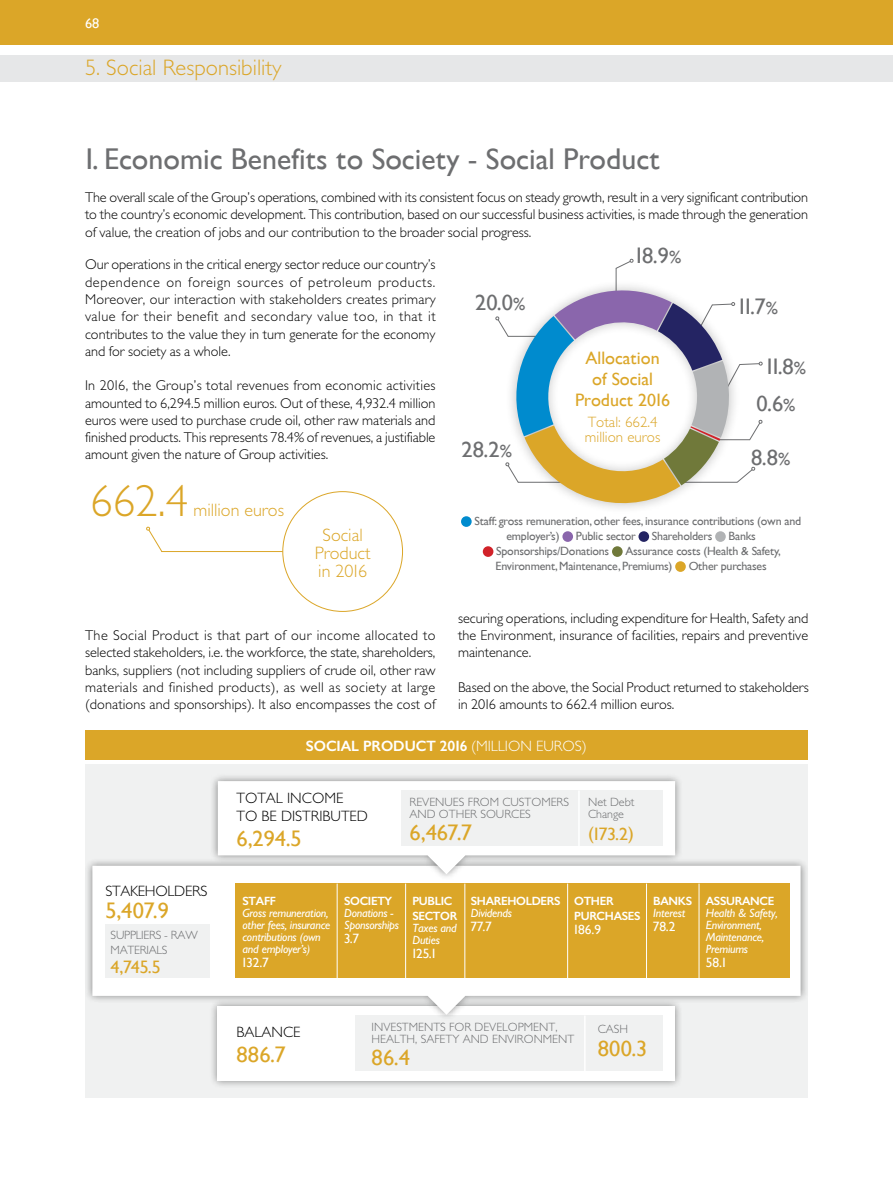
<style>
.page{position:relative;width:893px;height:1191px;background:#fff}
.page>*{position:absolute;margin:0;border:0;box-sizing:border-box;transform-origin:0 0}
.t1{font:300 45px "Gill Sans Hel";color:#dba628}
.t2{font:30px "Gill Sans Hel";color:#6d6e70}
.t3{font:22.5px "Gill Sans Hel";letter-spacing:.01em;color:#dba628}
.t4{font:22.5px "Gill Sans Hel";letter-spacing:-.01em;color:#6d6e70}
.t5{font:300 22.5px "Gill Sans Hel";color:#dba628}
.t6{font:18px/21px "Gill Sans Hel";color:#dba628;text-align:center}
.t7{font:300 18px/18px "Gill Sans Hel";color:#dba628;text-align:center}
.t8{font:300 15px/18px "Gill Sans Hel";color:#000}
.t9{font:300 15px/15px "Gill Sans Hel";color:#dba628}
.t10{font:300 15px "Gill Sans Hel";color:#fff}
.t11{font:15px "Gill Sans Hel Demi";color:#fff}
.t12{font:300 14.25px/17.2px "Gill Sans Hel";color:#000;text-align:justify}
.t13{font:14.25px "Gill Sans Hel";color:#fff}
.t14{font:13.5px "Gill Sans Hel";color:#fff}
.t15{font:12px/15px "Gill Sans Hel";letter-spacing:-.02em;color:#6d6e70}
.t16{font:italic 12px/12px "Gill Sans Hel";letter-spacing:-.02em;color:#fff}
.t17{font:300 12px/12px "Gill Sans Hel";color:#6d6e70}
.t18{font:12px/15px "Gill Sans Hel Demi";letter-spacing:-.02em;color:#fff}
.s1{font-size:18px}
.s2{font-family:"Gill Sans Hel Demi";font-weight:400}
</style>
<div class="page">
<div style="left:0;top:55px;width:893px;height:27px;background:#e6e7e8"></div>
<div style="left:0;top:0;width:893px;height:45px;background:#dba628"></div>
<hr style="left:161px;top:551px;width:155px;height:1px;background:#dba628">
<svg style="left:146px;top:526px;width:16px;height:26px"></svg>
<div style="left:283px;top:491px;width:120px;height:120px;background:#fff;border-radius:50%"></div>
<div style="left:461px;top:516px;width:11px;height:11px;background:#008bce;border-radius:50%"></div>
<div style="left:562px;top:531px;width:11px;height:11px;background:#8a66ac;border-radius:50%"></div>
<div style="left:638px;top:531px;width:11px;height:11px;background:#242463;border-radius:50%"></div>
<div style="left:715px;top:531px;width:11px;height:11px;background:#b1b3b5;border-radius:50%"></div>
<div style="left:483px;top:546px;width:10px;height:11px;background:#d12229;border-radius:50%"></div>
<div style="left:612px;top:546px;width:11px;height:11px;background:#70793a;border-radius:50%"></div>
<div style="left:675px;top:561px;width:11px;height:11px;background:#dba628;border-radius:50%"></div>
<div style="left:85px;top:764px;width:723px;height:333px;background:#f0f1f1"></div>
<div style="left:85px;top:730px;width:723px;height:30px;background:#dba628"></div>
<div style="left:210px;top:998px;width:473px;height:90px;background:#000;opacity:.45"></div>
<div style="left:218px;top:1006px;width:457px;height:74px;background:#fff"></div>
<div style="left:355px;top:1015px;width:308px;height:56px;background:#f0f1f1"></div>
<hr style="left:584px;top:1015px;width:2px;height:56px;background:#fff">
<div style="left:84px;top:857px;width:725px;height:165px;background:#000;opacity:.45"></div>
<svg style="left:92px;top:865px;width:709px;height:149px;fill:#fff"></svg>
<div style="left:210px;top:772px;width:473px;height:109px;background:#000;opacity:.45"></div>
<svg style="left:218px;top:781px;width:457px;height:93px"></svg>
<div style="left:235px;top:883px;width:554px;height:95px;background:#dba628"></div>
<hr style="left:337px;top:883px;width:1px;height:95px;background:#fff">
<hr style="left:405px;top:883px;width:1px;height:95px;background:#fff">
<hr style="left:464px;top:883px;width:1px;height:95px;background:#fff">
<hr style="left:567px;top:883px;width:1px;height:95px;background:#fff">
<hr style="left:646px;top:883px;width:1px;height:95px;background:#fff">
<hr style="left:699px;top:883px;width:1px;height:95px;background:#fff">
<div style="left:401px;top:790px;width:262px;height:56px;background:#f0f1f1"></div>
<hr style="left:578px;top:790px;width:2px;height:56px;background:#fff">
<div style="left:106px;top:924px;width:104px;height:54px;background:#f0f1f1"></div>
<svg style="left:495px;top:259px;width:268px;height:250px"></svg>
<p class="t13" style="left:85px;top:15px;width:16px">68</p>
<h3 class="t5" style="left:85px;top:56px;width:198px">5. Social Responsibility</h3>
<h2 class="t2" style="left:85px;top:143px;width:576px">1. Economic Benefits to Society - Social Product</h2>
<p class="t12" style="left:85px;top:189px;width:725px">The overall scale of the Group’s operations, combined with its consistent focus on steady growth, result in a very significant contribution to the country’s economic development. This contribution, based on our successful business activities, is made through the generation of value, the creation of jobs and our contribution to the broader social progress.</p>
<p class="t12" style="left:85px;top:256px;width:352px">Our operations in the critical energy sector reduce our country’s dependence on foreign sources of petroleum products.<br>Moreover, our interaction with stakeholders creates primary value for their benefit and secondary value too, in that it contributes to the value they in turn generate for the economy and for society as a whole.</p>
<p class="t12" style="left:85px;top:377px;width:352px">In 2016, the Group’s total revenues from economic activities amounted to 6,294.5 million euros. Out of these, 4,932.4 million euros were used to purchase crude oil, other raw materials and finished products. This represents 78.4% of revenues, a justifiable amount given the nature of Group activities.</p>
<h1 class="t1" style="left:90px;top:478px;width:99px">662.4</h1>
<h3 class="t4" style="left:636px;top:243px;width:47px">18.9<span class="s1">%</span></h3>
<h3 class="t4" style="left:475px;top:290px;width:52px">20.0<span class="s1">%</span></h3>
<h3 class="t4" style="left:739px;top:295px;width:41px">11.7<span class="s1">%</span></h3>
<p class="t6" style="left:575px;top:347px;width:97px">Allocation<br>of Social<br>Product 2016</p>
<p class="t9" style="left:585px;top:415px;width:77px">Total: 662.4 million euros</p>
<h3 class="t4" style="left:766px;top:354px;width:41px">11.8<span class="s1">%</span></h3>
<h3 class="t4" style="left:756px;top:392px;width:41px">0.6<span class="s1">%</span></h3>
<h3 class="t4" style="left:462px;top:437px;width:52px">28.2<span class="s1">%</span></h3>
<h3 class="t4" style="left:751px;top:446px;width:41px">8.8<span class="s1">%</span></h3>
<p class="t7" style="left:194px;top:501px;width:92px">million euros</p>
<p class="t7" style="left:315px;top:526px;width:57px">Social<br>Product in 2016</p>
<p class="t15" style="left:506px;top:514px;width:296px;text-indent:-32px">Staff: gross remuneration, other fees, insurance contributions (own and employer’s)</p>
<p class="t15" style="left:576px;top:529px;width:61px">Public sector</p>
<p class="t15" style="left:652px;top:529px;width:62px">Shareholders</p>
<p class="t15" style="left:729px;top:529px;width:29px">Banks</p>
<p class="t15" style="left:496px;top:544px;width:114px">Sponsorships/Donations</p>
<p class="t15" style="left:496px;top:544px;width:287px;text-indent:130px">Assurance costs (Health &amp; Safety,<br>Environment, Maintenance, Premiums)</p>
<p class="t15" style="left:689px;top:559px;width:80px">Other purchases</p>
<p class="t12" style="left:85px;top:627px;width:352px">The Social Product is that part of our income allocated to selected stakeholders, i.e. the workforce, the state, shareholders, banks, suppliers (not including suppliers of crude oil, other raw materials and finished products), as well as society at large (donations and sponsorships). It also encompasses the cost of</p>
<p class="t12" style="left:458px;top:610px;width:352px">securing operations, including expenditure for Health, Safety and the Environment, insurance of facilities, repairs and preventive maintenance.</p>
<p class="t12" style="left:458px;top:679px;width:352px">Based on the above, the Social Product returned to stakeholders in 2016 amounts to 662.4 million euros.</p>
<p class="t11" style="left:306px;top:738px;width:10px">SOCIAL</p>
<p class="t11" style="left:363px;top:738px;width:12px">PRODUCT</p>
<p class="t10" style="left:440px;top:738px;width:149px"><span class="s2">2016</span> (million euroS)</p>
<p class="t8" style="left:106px;top:882px;width:88px">STAKEHOLDERS</p>
<h3 class="t3" style="left:106px;top:898px;width:65px">5,407.9</h3>
<p class="t17" style="left:111px;top:929px;width:7px">SUPPLIERS</p>
<p class="t17" style="left:164px;top:929px;width:35px">- RAW</p>
<p class="t17" style="left:111px;top:944px;width:30px">MATERIALS</p>
<p class="t6" style="left:111px;top:956px;width:51px">4,745.5</p>
<p class="t8" style="left:236px;top:789px;width:133px">TOTAL INCOME<br>TO BE DISTRI BUTED</p>
<h3 class="t3" style="left:236px;top:826px;width:66px">6,294.5</h3>
<p class="t17" style="left:409px;top:796px;width:148px;text-indent:58px">FRO M CUSTOMERS<br>AND OTHER SOUR</p>
<p class="t17" style="left:409px;top:796px;width:8px">REVENUES</p>
<p class="t17" style="left:511px;top:808px;width:15px">CES</p>
<h3 class="t3" style="left:409px;top:820px;width:64px">6,467.7</h3>
<p class="t17" style="left:588px;top:796px;width:48px">Net Debt<br>Change</p>
<p class="t6" style="left:588px;top:824px;width:47px">(173.2)</p>
<p class="t18" style="left:243px;top:893px;width:35px">STAFF</p>
<p class="t16" style="left:243px;top:907px;width:89px">Gross remuneration, other fees, insurance contributions (own and employer’s)</p>
<p class="t14" style="left:243px;top:954px;width:28px">132.7</p>
<p class="t18" style="left:344px;top:893px;width:50px">SOCIETY</p>
<p class="t16" style="left:344px;top:907px;width:57px">Donations -<br>Sponsorships</p>
<p class="t14" style="left:344px;top:930px;width:17px">3.7</p>
<p class="t18" style="left:412px;top:893px;width:46px">PUBLIC<br>SECTOR</p>
<p class="t16" style="left:412px;top:922px;width:46px">Taxes and<br>Duties</p>
<p class="t14" style="left:412px;top:945px;width:25px">125.1</p>
<p class="t18" style="left:471px;top:893px;width:91px">SHAREHOLDERS</p>
<p class="t16" style="left:471px;top:907px;width:43px">Dividends</p>
<p class="t14" style="left:471px;top:918px;width:22px">77.7</p>
<p class="t18" style="left:574px;top:893px;width:68px">OTHER<br>PURCHASES</p>
<p class="t14" style="left:574px;top:921px;width:28px">186.9</p>
<p class="t18" style="left:653px;top:893px;width:40px">BANKS</p>
<p class="t16" style="left:653px;top:907px;width:34px">Interest</p>
<p class="t14" style="left:653px;top:918px;width:24px">78.2</p>
<p class="t18" style="left:706px;top:893px;width:70px">ASSURANCE</p>
<p class="t16" style="left:706px;top:907px;width:73px">Health &amp; Safety,<br>Environment,<br>Maintenance,<br>Premiums</p>
<p class="t14" style="left:706px;top:954px;width:21px">58.1</p>
<p class="t8" style="left:236px;top:1023px;width:66px">balance</p>
<h3 class="t3" style="left:236px;top:1042px;width:51px">886.7</h3>
<p class="t17" style="left:372px;top:1021px;width:7px">INVES</p>
<p class="t17" style="left:402px;top:1021px;width:89px">TMENTS FOR DEVELOP</p>
<p class="t17" style="left:524px;top:1021px;width:35px">MENT,</p>
<p class="t17" style="left:372px;top:1033px;width:129px">HEALTH, SAFETY AN D ENVIRON</p>
<p class="t17" style="left:543px;top:1033px;width:33px">MENT</p>
<h3 class="t3" style="left:372px;top:1045px;width:40px">86.4</h3>
<p class="t17" style="left:598px;top:1023px;width:29px">cash</p>
<h3 class="t3" style="left:598px;top:1036px;width:51px">800.3</h3>
</div>
